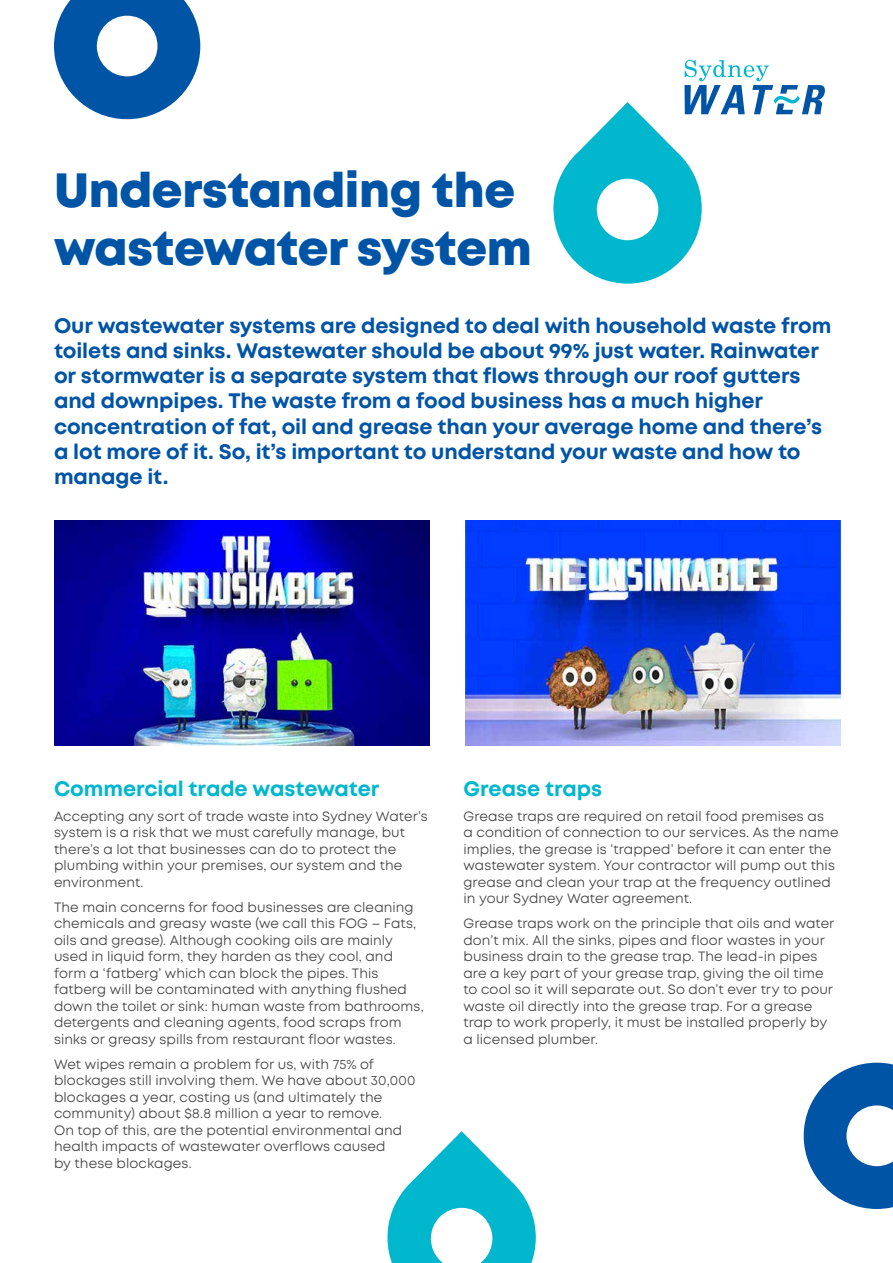
<style>
.page{position:relative;width:893px;height:1263px;background:#fff}
.page>*{position:absolute;margin:0;border:0;box-sizing:border-box;transform-origin:0 0}
.t1{font:800 48px/57.6px "Mont";letter-spacing:-.01em;color:#0054a6}
.t2{font:700 21px/25.2px "Mont";letter-spacing:-.005em;color:#0054a6}
.t3{font:700 21px "Mont";letter-spacing:-.005em;color:#00b7ce}
.t4{font:13.5px/16.5px "Mont";letter-spacing:.005em;color:#414042}
</style>
<div class="page">
<svg style="left:553px;top:60px;width:272px;height:224px"></svg>
<svg style="left:387px;top:1131px;width:149px;height:132px"></svg>
<svg style="left:54px;top:0;width:146px;height:119px"></svg>
<svg style="left:804px;top:1063px;width:89px;height:146px"></svg>
<img style="left:54px;top:521px;width:375px;height:225px">
<img style="left:465px;top:521px;width:375px;height:225px">
<h1 class="t1" style="left:54px;top:162px;width:479px">Understanding the wastewater system</h1>
<p class="t2" style="left:54px;top:313px;width:779px">Our wastewater systems are designed to deal with household waste from toilets and sinks. Wastewater should be about 99% just water. Rainwater or stormwater is a separate system that flows through our roof gutters and downpipes. The waste from a food business has a much higher concentration of fat, oil and grease than your average home and there’s a lot more of it. So, it’s important to understand your waste and how to manage it.</p>
<h2 class="t3" style="left:54px;top:775px;width:327px">Commercial trade wastewater</h2>
<p class="t4" style="left:54px;top:808px;width:375px">Accepting any sort of trade waste into Sydney Water’s system is a risk that we must carefully manage, but there’s a lot that businesses can do to protect the plumbing within your premises, our system and the environment.</p>
<p class="t4" style="left:54px;top:899px;width:371px">The main concerns for food businesses are cleaning chemicals and greasy waste (we call this FOG – Fats, oils and grease). Although cooking oils are mainly used in liquid form, they harden as they cool, and form a ‘fatberg’ which can block the pipes. This fatberg will be contaminated with anything flushed down the toilet or sink: human waste from bathrooms, detergents and cleaning agents, food scraps from sinks or greasy spills from restaurant floor wastes.</p>
<p class="t4" style="left:54px;top:1056px;width:363px">Wet wipes remain a problem for us, with 75% of blockages still involving them. We have about 30,000 blockages a year, costing us (and ultimately the community) about $8.8 million a year to remove.<br>On top of this, are the potential environmental and health impacts of wastewater overflows caused<br>by these blockages.</p>
<h2 class="t3" style="left:463px;top:775px;width:140px">Grease traps</h2>
<p class="t4" style="left:463px;top:808px;width:377px">Grease traps are required on retail food premises as<br>a condition of connection to our services. As the name implies, the grease is ‘trapped’ before it can enter the wastewater system. Your contractor will pump out this grease and clean your trap at the frequency outlined in your Sydney Water agreement.</p>
<p class="t4" style="left:463px;top:915px;width:372px">Grease traps work on the principle that oils and water don’t mix. All the sinks, pipes and floor wastes in your business drain to the grease trap. The lead-in pipes are a key part of your grease trap, giving the oil time to cool so it will separate out. So don’t ever try to pour waste oil directly into the grease trap. For a grease trap to work properly, it must be installed properly by a licensed plumber.</p>
</div>
